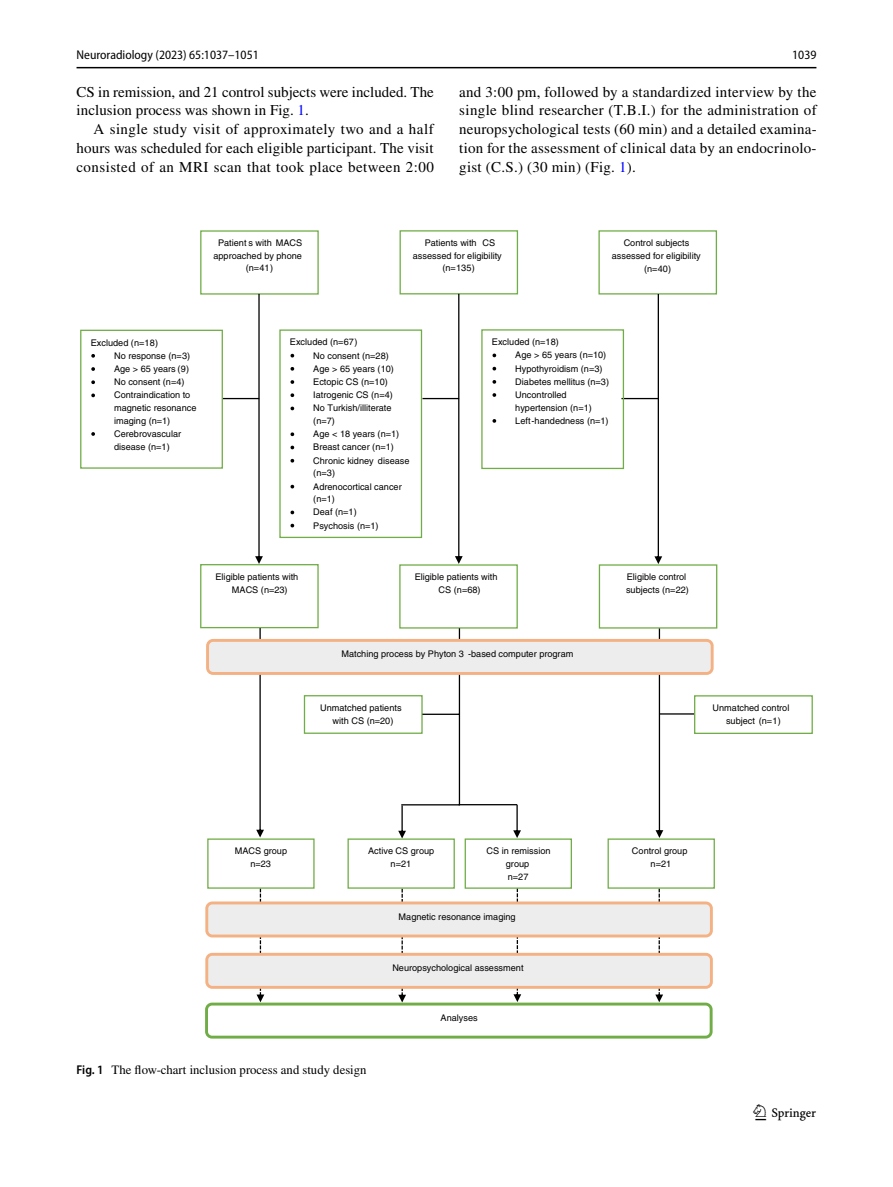
<style>
.page{position:relative;width:893px;height:1187px;background:#fff}
.page>*{position:absolute;margin:0;border:0;box-sizing:border-box;transform-origin:0 0}
.t1{font:22.5px "Springnew Regular 3";color:#000}
.t2{font:15px/18.8px "STIX";letter-spacing:.01em;color:#000;text-align:justify}
.t3{font:12.75px "STIX";color:#000}
.t4{font:semi-condensed 12.75px "Myriad Pro";color:#000}
.t5{font:9.15px/13px "Helvetica";color:#000;text-align:center}
.s1{color:#00f}
.s2{font-family:"Myriad Pro";font-weight:600;font-stretch:semi-condensed}
</style>
<div class="page">
<hr style="left:77px;top:67px;width:739px;height:1px;background:#000">
<svg style="left:655px;top:888px;width:8px;height:114px"></svg>
<svg style="left:513px;top:888px;width:8px;height:113px"></svg>
<svg style="left:398px;top:888px;width:8px;height:114px"></svg>
<svg style="left:257px;top:888px;width:7px;height:114px"></svg>
<div style="left:200px;top:230px;width:119px;height:64px;border:1px solid #70ad47"></div>
<div style="left:399px;top:230px;width:119px;height:64px;border:1px solid #70ad47"></div>
<div style="left:598px;top:230px;width:119px;height:64px;border:1px solid #70ad47"></div>
<svg style="left:255px;top:294px;width:8px;height:270px"></svg>
<svg style="left:654px;top:294px;width:8px;height:270px"></svg>
<svg style="left:455px;top:294px;width:8px;height:270px"></svg>
<hr style="left:223px;top:398px;width:36px;height:1px;background:#000">
<div style="left:80px;top:329px;width:143px;height:139px;border:1px solid #70ad47"></div>
<hr style="left:422px;top:398px;width:37px;height:1px;background:#000">
<hr style="left:621px;top:398px;width:37px;height:1px;background:#000">
<div style="left:279px;top:329px;width:143px;height:209px;border:1px solid #70ad47"></div>
<div style="left:481px;top:329px;width:143px;height:140px;border:1px solid #70ad47"></div>
<div style="left:200px;top:564px;width:119px;height:64px;background:#fff;border:1px solid #70ad47"></div>
<div style="left:399px;top:564px;width:119px;height:64px;background:#fff;border:1px solid #70ad47"></div>
<div style="left:599px;top:564px;width:118px;height:64px;background:#fff;border:1px solid #70ad47"></div>
<svg style="left:655px;top:628px;width:8px;height:209px"></svg>
<hr style="left:401px;top:804px;width:59px;height:1px;background:#000">
<hr style="left:660px;top:713px;width:36px;height:1px;background:#000">
<div style="left:304px;top:695px;width:119px;height:38px;background:#fff;border:1px solid #70ad47"></div>
<div style="left:694px;top:695px;width:119px;height:39px;border:1px solid #70ad47"></div>
<hr style="left:459px;top:628px;width:1px;height:176px;background:#000">
<hr style="left:422px;top:713px;width:37px;height:2px;background:#000">
<svg style="left:398px;top:805px;width:8px;height:33px"></svg>
<svg style="left:513px;top:805px;width:8px;height:33px"></svg>
<hr style="left:459px;top:804px;width:58px;height:1px;background:#000">
<div style="left:347px;top:838px;width:108px;height:50px;background:#fff;border:1px solid #70ad47"></div>
<div style="left:465px;top:838px;width:107px;height:50px;background:#fff;border:1px solid #70ad47"></div>
<div style="left:607px;top:838px;width:108px;height:50px;background:#fff;border:1px solid #70ad47"></div>
<svg style="left:256px;top:628px;width:8px;height:209px"></svg>
<div style="left:207px;top:838px;width:108px;height:50px;background:#fff;border:1px solid #70ad47"></div>
<div style="left:208px;top:640px;width:504px;height:33px;background:#ededed;border-radius:6px"></div>
<div style="left:206px;top:639px;width:508px;height:36px;border:3px solid #f4b183;border-radius:6px"></div>
<div style="left:207px;top:954px;width:504px;height:33px;background:#ededed;border-radius:6px"></div>
<div style="left:205px;top:952px;width:508px;height:36px;border:3px solid #f4b183;border-radius:6px"></div>
<div style="left:207px;top:902px;width:504px;height:33px;background:#ededed;border-radius:6px"></div>
<div style="left:205px;top:901px;width:508px;height:36px;border:3px solid #f4b183;border-radius:6px"></div>
<div style="left:205px;top:1002px;width:508px;height:36px;border:3px solid #70ad47;border-radius:6px"></div>
<svg style="left:91px;top:354px;width:4px;height:3px"></svg>
<svg style="left:91px;top:367px;width:4px;height:4px"></svg>
<svg style="left:91px;top:380px;width:4px;height:4px"></svg>
<svg style="left:91px;top:393px;width:4px;height:4px"></svg>
<svg style="left:91px;top:432px;width:4px;height:4px"></svg>
<svg style="left:290px;top:354px;width:4px;height:3px"></svg>
<svg style="left:290px;top:367px;width:4px;height:3px"></svg>
<svg style="left:290px;top:380px;width:4px;height:4px"></svg>
<svg style="left:290px;top:393px;width:4px;height:4px"></svg>
<svg style="left:290px;top:406px;width:4px;height:4px"></svg>
<svg style="left:290px;top:432px;width:4px;height:4px"></svg>
<svg style="left:290px;top:445px;width:4px;height:4px"></svg>
<svg style="left:290px;top:459px;width:4px;height:3px"></svg>
<svg style="left:290px;top:485px;width:4px;height:3px"></svg>
<svg style="left:290px;top:510px;width:4px;height:4px"></svg>
<svg style="left:290px;top:523px;width:4px;height:4px"></svg>
<svg style="left:492px;top:353px;width:4px;height:4px"></svg>
<svg style="left:492px;top:367px;width:4px;height:3px"></svg>
<svg style="left:492px;top:380px;width:4px;height:3px"></svg>
<svg style="left:492px;top:393px;width:4px;height:4px"></svg>
<svg style="left:492px;top:419px;width:4px;height:4px"></svg>
<h3 class="t4" style="left:77px;top:48px;width:184px">Neuroradiology (2023) 65:1037–1051</h3>
<h3 class="t4" style="left:792px;top:48px;width:26px">1039</h3>
<h2 class="t2" style="left:77px;top:83px;width:359px">CS in remission, and 21 control subjects were included. The inclusion process was shown in Fig. <span class="s1">1</span>.</h2>
<h2 class="t2" style="left:77px;top:121px;width:359px;text-indent:17px">A single study visit of approximately two and a half hours was scheduled for each eligible participant. The visit consisted of an MRI scan that took place between 2:00</h2>
<p class="t2" style="left:459px;top:83px;width:359px">and 3:00 pm, followed by a standardized interview by the single blind researcher (T.B.I.) for the administration of neuropsychological tests (60 min) and a detailed examina&shy;tion for the assessment of clinical data by an endocrinolo&shy;gist (C.S.) (30 min) (Fig. <span class="s1">1</span>).</p>
<p class="t5" style="left:213px;top:237px;width:90px;line-height:12.6px">Patient s with MACS approached by phone (n=41)</p>
<p class="t5" style="left:413px;top:236px;width:90px;line-height:12.6px">Patients with CS assessed for eligibility (n=135)</p>
<p class="t5" style="left:612px;top:236px;width:90px;line-height:12.6px">Control subjects assessed for eligibility (n=40)</p>
<p class="t5" style="left:114px;top:336px;width:84px;text-align:left;text-indent:-23px">Excluded (n=18)<br>No response (n=3)<br>Age &gt; 65 years (9)<br>No consent (n=4)<br>Contraindication to magnetic resonance imaging (n=1)<br>Cerebrovascular disease (n=1)</p>
<p class="t5" style="left:313px;top:335px;width:98px;text-align:left;text-indent:-23px">Excluded (n=67)<br>No consent (n=28)<br>Age &gt; 65 years (10)<br>Ectopic CS (n=10)<br>Iatrogenic CS (n=4)<br>No Turkish/illiterate (n=7)<br>Age &lt; 18 years (n=1)<br>Breast cancer (n=1)<br>Chronic kidney disease (n=3)<br>Adrenocortical cancer (n=1)<br>Deaf (n=1)<br>Psychosis (n=1)</p>
<p class="t5" style="left:515px;top:335px;width:95px;text-align:left;text-indent:-23px">Excluded (n=18)<br>Age &gt; 65 years (n=10)<br>Hypothyroidism (n=3)<br>Diabetes mellitus (n=3)<br>Uncontrolled hypertension (n=1)<br>Left-handedness (n=1)</p>
<p class="t5" style="left:232px;top:570px;width:68px;line-height:12.6px;text-align:left;text-indent:-16px">Eligible patients with<br>MACS (n=23)</p>
<p class="t5" style="left:439px;top:570px;width:60px;line-height:12.6px;text-align:left;text-indent:-24px">Eligible patients with<br>CS (n=68)</p>
<p class="t5" style="left:626px;top:570px;width:64px;line-height:12.6px;text-align:left">Eligible control subjects (n=22)</p>
<p class="t5" style="left:341px;top:647px;width:233px">Matching process by Phyton 3 -based computer program</p>
<p class="t5" style="left:320px;top:701px;width:83px;line-height:12.6px">Unmatched patients with CS (n=20)</p>
<p class="t5" style="left:713px;top:701px;width:78px;line-height:12.6px">Unmatched control subject (n=1)</p>
<p class="t5" style="left:235px;top:844px;width:54px;line-height:12.6px">MACS group n=23</p>
<p class="t5" style="left:368px;top:844px;width:68px;line-height:12.6px">Active CS group n=21</p>
<p class="t5" style="left:486px;top:844px;width:66px;line-height:12.6px">CS in remission group<br>n=27</p>
<p class="t5" style="left:632px;top:844px;width:57px;line-height:12.6px">Control group n=21</p>
<p class="t5" style="left:399px;top:910px;width:118px">Magnetic resonance imaging</p>
<p class="t5" style="left:392px;top:961px;width:133px">Neuropsychological assessment</p>
<p class="t5" style="left:441px;top:1011px;width:39px">Analyses</p>
<h3 class="t3" style="left:77px;top:1060px;width:292px"><span class="s2">Fig. 1</span> The flow-chart inclusion process and study design</h3>
<h1 class="t1" style="left:755px;top:1104px;width:62px">1 3</h1>
</div>
